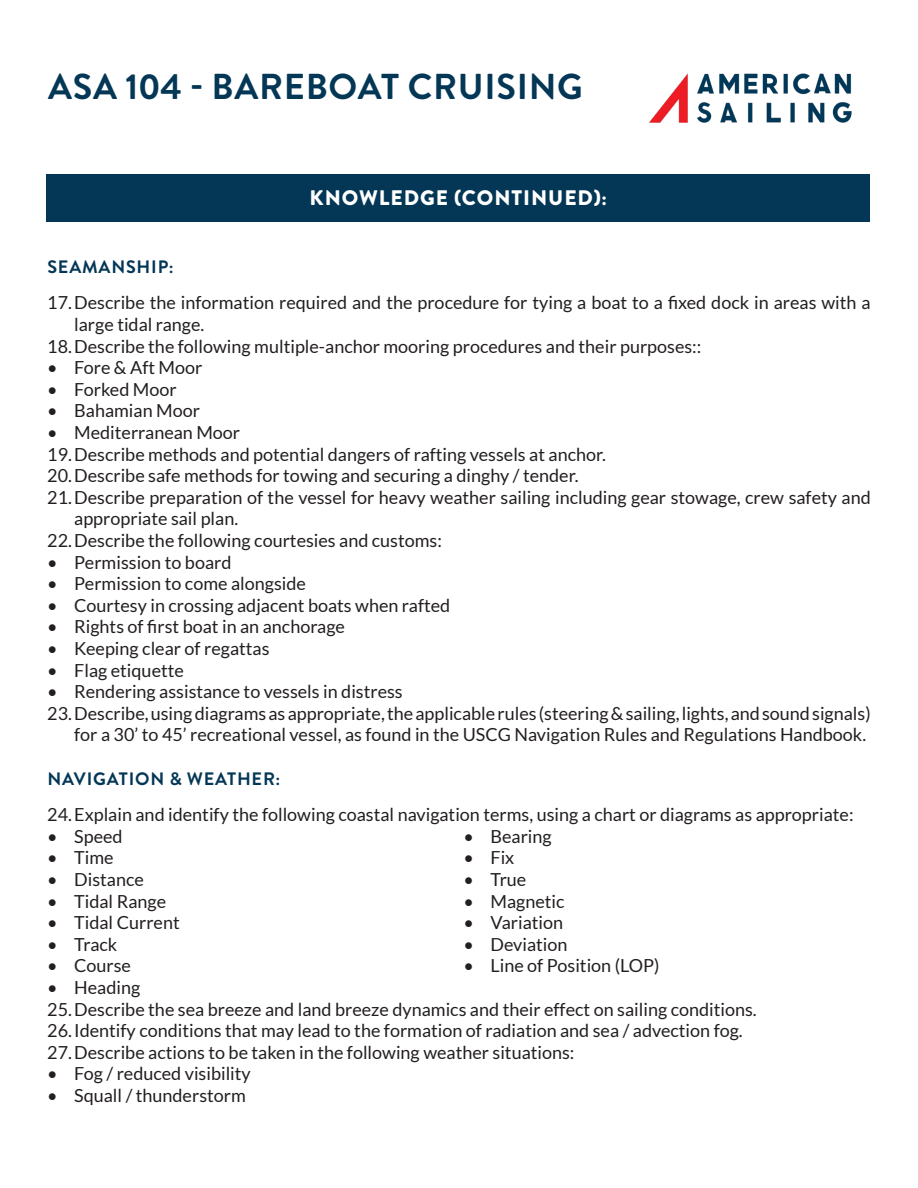
<style>
.page{position:relative;width:918px;height:1188px;background:#fff}
.page>*{position:absolute;margin:0;border:0;box-sizing:border-box;transform-origin:0 0}
.t1{font:700 36px "Brandon Grotesque";letter-spacing:.02em;color:#043756}
.t2{font:900 21px "Brandon Grotesque";letter-spacing:.045em;color:#fff}
.t3{font:18px/21.6px "Lato";color:#231f20}
.t4{font:700 18px "Brandon Grotesque";letter-spacing:.045em;color:#043756}
</style>
<div class="page">
<img style="left:649px;top:73px;width:203px;height:50px">
<div style="left:46px;top:174px;width:824px;height:48px;background:#043756"></div>
<p class="t1" style="left:48px;top:61px;width:536px">ASA 104 - BAREBOAT CRUISING</p>
<p class="t2" style="left:310px;top:183px;width:299px">KNOWLEDGE (CONTINUED):</p>
<p class="t4" style="left:47px;top:254px;width:128px">SEAMANSHIP:</p>
<p class="t3" style="left:74px;top:292px;width:798px;text-indent:-27px">17.Describe the information required and the procedure for tying a boat to a fixed dock in areas with a large tidal range.</p>
<p class="t3" style="left:47px;top:335px;width:656px">18.Describe the following multiple-anchor mooring procedures and their purposes::</p>
<p class="t3" style="left:47px;top:357px;width:157px">• Fore &amp; Aft Moor</p>
<p class="t3" style="left:47px;top:378px;width:131px">• Forked Moor</p>
<p class="t3" style="left:47px;top:400px;width:154px">• Bahamian Moor</p>
<p class="t3" style="left:47px;top:422px;width:194px">• Mediterranean Moor</p>
<p class="t3" style="left:47px;top:443px;width:560px">19.Describe methods and potential dangers of rafting vessels at anchor.</p>
<p class="t3" style="left:47px;top:465px;width:533px">20.Describe safe methods for towing and securing a dinghy / tender.</p>
<p class="t3" style="left:74px;top:486px;width:798px;text-indent:-27px">21.Describe preparation of the vessel for heavy weather sailing including gear stowage, crew safety and appropriate sail plan.</p>
<p class="t3" style="left:47px;top:530px;width:396px">22.Describe the following courtesies and customs:</p>
<p class="t3" style="left:47px;top:551px;width:186px">• Permission to board</p>
<p class="t3" style="left:47px;top:573px;width:260px">• Permission to come alongside</p>
<p class="t3" style="left:47px;top:594px;width:405px">• Courtesy in crossing adjacent boats when rafted</p>
<p class="t3" style="left:47px;top:616px;width:299px">• Rights of first boat in an anchorage</p>
<p class="t3" style="left:47px;top:638px;width:224px">• Keeping clear of regattas</p>
<p class="t3" style="left:47px;top:659px;width:138px">• Flag etiquette</p>
<p class="t3" style="left:47px;top:681px;width:357px">• Rendering assistance to vessels in distress</p>
<p class="t3" style="left:47px;top:702px;width:825px;text-align:right">23.Describe, using diagrams as appropriate, the applicable rules (steering &amp; sailing, lights, and sound signals) for a 30’ to 45’ recreational vessel, as found in the USCG Navigation Rules and Regulations Handbook.</p>
<p class="t4" style="left:47px;top:766px;width:235px">NAVIGATION &amp; WEATHER:</p>
<p class="t3" style="left:47px;top:804px;width:808px">24.Explain and identify the following coastal navigation terms, using a chart or diagrams as appropriate:</p>
<p class="t3" style="left:47px;top:825px;width:77px">• Speed</p>
<p class="t3" style="left:47px;top:847px;width:68px">• Time</p>
<p class="t3" style="left:47px;top:869px;width:98px">• Distance</p>
<p class="t3" style="left:47px;top:890px;width:120px">• Tidal Range</p>
<p class="t3" style="left:47px;top:912px;width:134px">• Tidal Current</p>
<p class="t3" style="left:47px;top:933px;width:72px">• Track</p>
<p class="t3" style="left:47px;top:955px;width:85px">• Course</p>
<p class="t3" style="left:47px;top:977px;width:95px">• Heading</p>
<p class="t3" style="left:464px;top:825px;width:90px">• Bearing</p>
<p class="t3" style="left:464px;top:847px;width:52px">• Fix</p>
<p class="t3" style="left:464px;top:869px;width:64px">• True</p>
<p class="t3" style="left:464px;top:890px;width:103px">• Magnetic</p>
<p class="t3" style="left:464px;top:912px;width:101px">• Variation</p>
<p class="t3" style="left:464px;top:933px;width:106px">• Deviation</p>
<p class="t3" style="left:464px;top:955px;width:197px">• Line of Position (LOP)</p>
<p class="t3" style="left:47px;top:998px;width:711px">25.Describe the sea breeze and land breeze dynamics and their effect on sailing conditions.</p>
<p class="t3" style="left:47px;top:1020px;width:697px">26.Identify conditions that may lead to the formation of radiation and sea / advection fog.</p>
<p class="t3" style="left:47px;top:1041px;width:529px">27.Describe actions to be taken in the following weather situations:</p>
<p class="t3" style="left:47px;top:1063px;width:205px">• Fog / reduced visibility</p>
<p class="t3" style="left:47px;top:1085px;width:200px">• Squall / thunderstorm</p>
</div>
